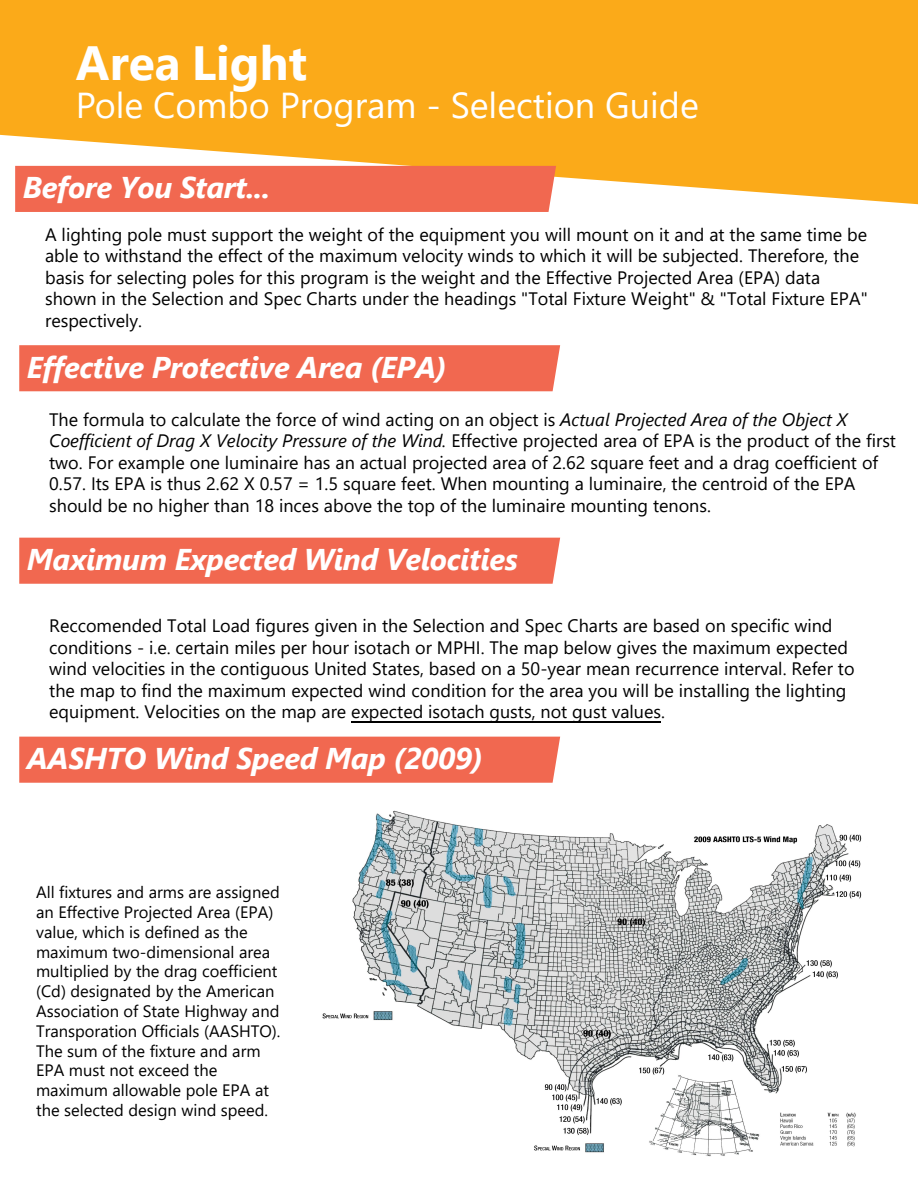
<style>
.page{position:relative;width:918px;height:1188px;background:#fff}
.page>*{position:absolute;margin:0;border:0;box-sizing:border-box;transform-origin:0 0}
.t1{font:700 48px "Segoe Pro";color:#fff}
.t2{font:36px "Segoe UI";color:#fff}
.t3{font:italic 700 30px "Segoe UI";letter-spacing:-.01em;color:#fff}
.t4{font:18px/21.6px "Segoe UI";color:#000}
.t5{font:16.5px/19.8px "Segoe UI";color:#000}
.s1{font-style:italic}
</style>
<div class="page">
<svg style="left:0;top:0;width:918px;height:204px;fill:#fbaa19"></svg>
<div style="left:15px;top:166px;width:541px;height:46px;background:#f16850"></div>
<div style="left:19px;top:345px;width:541px;height:46px;background:#f16850"></div>
<hr style="left:351px;top:721px;width:310px;height:1px;background:#000">
<div style="left:19px;top:538px;width:541px;height:46px;background:#f16850"></div>
<div style="left:19px;top:737px;width:541px;height:46px;background:#f16850"></div>
<img style="left:322px;top:810px;width:540px;height:347px">
<h1 class="t1" style="left:76px;top:29px;width:233px">Area Light</h1>
<h2 class="t2" style="left:76px;top:72px;width:624px">Pole Combo Program - Selection Guide</h2>
<h3 class="t3" style="left:23px;top:160px;width:249px">Before You Start...</h3>
<p class="t4" style="left:45px;top:222px;width:824px">A lighting pole must support the weight of the equipment you will mount on it and at the same time be able to withstand the effect of the maximum velocity winds to which it will be subjected. Therefore, the basis for selecting poles for this program is the weight and the Effective Projected Area (EPA) data shown in the Selection and Spec Charts under the headings "Total Fixture Weight" &amp; "Total Fixture EPA" respectively.</p>
<h3 class="t3" style="left:27px;top:339px;width:421px">Effective Protective Area (EPA)</h3>
<p class="t4" style="left:49px;top:407px;width:848px">The formula to calculate the force of wind acting on an object is <span class="s1">Actual Projected Area of the Object X Coefficient of Drag X Velocity Pressure of the Wind.</span> Effective projected area of EPA is the product of the first two. For example one luminaire has an actual projected area of 2.62 square feet and a drag coefficient of 0.57. Its EPA is thus 2.62 X 0.57 = 1.5 square feet. When mounting a luminaire, the centroid of the EPA should be no higher than 18 inces above the top of the luminaire mounting tenons.</p>
<h3 class="t3" style="left:27px;top:531px;width:493px">Maximum Expected Wind Velocities</h3>
<p class="t4" style="left:49px;top:613px;width:807px">Reccomended Total Load figures given in the Selection and Spec Charts are based on specific wind conditions - i.e. certain miles per hour isotach or MPHI. The map below gives the maximum expected wind velocities in the contiguous United States, based on a 50-year mean recurrence interval. Refer to the map to find the maximum expected wind condition for the area you will be installing the lighting equipment. Velocities on the map are expected isotach gusts, not gust values.</p>
<h3 class="t3" style="left:27px;top:730px;width:458px">AASHTO Wind Speed Map (2009)</h3>
<p class="t5" style="left:36px;top:881px;width:246px">All fixtures and arms are assigned an Effective Projected Area (EPA) value, which is defined as the maximum two-dimensional area multiplied by the drag coefficient (Cd) designated by the American<br>Association of State Highway and<br>Transporation Officials (AASHTO).<br>The sum of the fixture and arm<br>EPA must not exceed the maximum allowable pole EPA at the selected design wind speed.</p>
</div>
